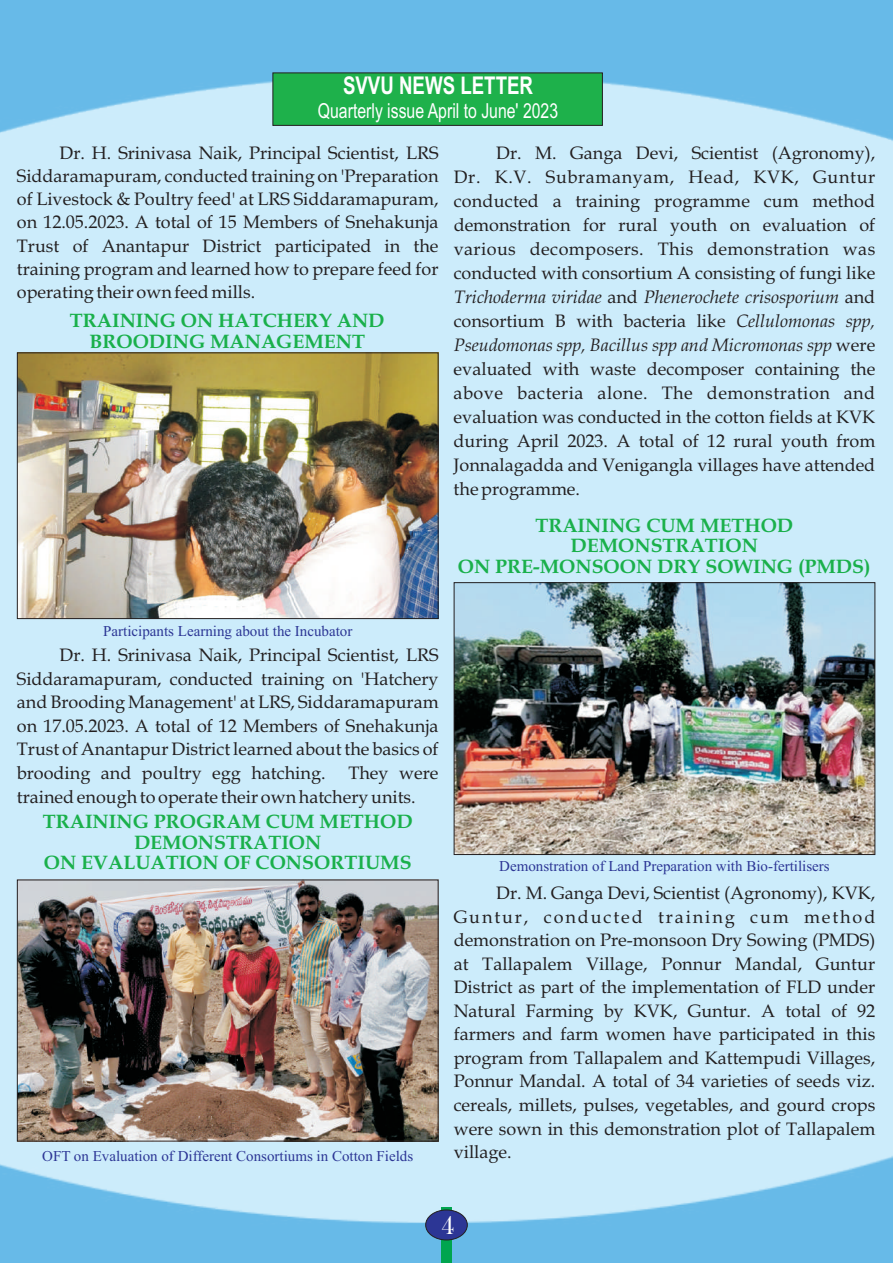
<style>
.page{position:relative;width:893px;height:1263px;background:#fff}
.page>*{position:absolute;margin:0;border:0;box-sizing:border-box;transform-origin:0 0}
.t1{font:27px "Bask Old Face";color:#fff}
.t2{font:700 24.45px "Arial";color:#fff;scale:.76 1}
.t3{font:20.7px "Arial";color:#fff;scale:.76 1}
.t4{font:700 19.5px/20.7px "Book Antiqua";color:#1ab04b;text-align:center}
.t5{font:18px/23.5px "Book Antiqua";color:#231f20;text-align:justify}
.t6{font:15px "Times New Roman";color:#2c3695}
.s1{font-style:italic}
</style>
<div class="page">
<img style="left:0;top:0;width:893px;height:1263px">
<div style="left:441px;top:1206px;width:11px;height:57px;background:#00a54f"></div>
<div style="left:425px;top:1210px;width:42px;height:30px;background:#2c3695;border:1px solid #231f20;border-radius:50%"></div>
<div style="left:272px;top:73px;width:331px;height:53px;background:#1eb14b;border:1px solid #231f20"></div>
<img style="left:19px;top:355px;width:417px;height:262px">
<div style="left:17px;top:353px;width:421px;height:266px;border:1px solid #231f20"></div>
<img style="left:19px;top:882px;width:417px;height:257px">
<div style="left:17px;top:880px;width:421px;height:261px;border:1px solid #231f20"></div>
<img style="left:456px;top:584px;width:417px;height:269px">
<div style="left:454px;top:582px;width:421px;height:273px;border:1px solid #231f20"></div>
<h2 class="t2" style="left:343px;top:76px;width:251px">SVVU NEWS LETTER</h2>
<p class="t3" style="left:318px;top:103px;width:318px">Quarterly issue April to June' 2023</p>
<p class="t5" style="left:17px;top:143px;width:423px;text-indent:43px">Dr. H. Srinivasa Naik, Principal Scientist, LRS Siddaramapuram, conducted training on 'Preparation of Livestock &amp; Poultry feed' at LRS Siddaramapuram, on 12.05.2023. A total of 15 Members of Snehakunja Trust of Anantapur District participated in the training program and learned how to prepare feed for operating their own feed mills.</p>
<p class="t4" style="left:70px;top:312px;width:316px">TRAINING ON HATCHERY AND<br>BROODING MANAGEMENT</p>
<p class="t5" style="left:454px;top:143px;width:423px;line-height:24px;text-indent:43px">Dr. M. Ganga Devi, Scientist (Agronomy), Dr. K.V. Subramanyam, Head, KVK, Guntur conducted a training programme cum method demonstration for rural youth on evaluation of various decomposers. This demonstration was conducted with consortium A consisting of fungi like <span class="s1">Trichoderma viridae</span> and <span class="s1">Phenerochete crisosporium</span> and consortium B with bacteria like <span class="s1">Cellulomonas spp, Pseudomonas spp, Bacillus spp and Micromonas spp</span> were evaluated with waste decomposer containing the above bacteria alone. The demonstration and evaluation was conducted in the cotton fields at KVK during April 2023. A total of 12 rural youth from Jonnalagadda and Venigangla villages have attended the programme.</p>
<p class="t4" style="left:458px;top:517px;width:414px">TRAINING CUM METHOD<br>DEMONSTRATION<br>ON PRE-MONSOON DRY SOWING (PMDS)</p>
<p class="t6" style="left:103px;top:625px;width:251px">Participants Learning about the Incubator</p>
<p class="t5" style="left:17px;top:645px;width:423px;text-indent:43px">Dr. H. Srinivasa Naik, Principal Scientist, LRS Siddaramapuram, conducted training on 'Hatchery and Brooding Management' at LRS, Siddaramapuram on 17.05.2023. A total of 12 Members of Snehakunja Trust of Anantapur District learned about the basics of brooding and poultry egg hatching.</p>
<p class="t5" style="left:17px;top:763px;width:423px;text-indent:332px">They were trained enough to operate their own hatchery units.</p>
<p class="t4" style="left:43px;top:813px;width:371px">TRAINING PROGRAM CUM METHOD<br>DEMONSTRATION<br>ON EVALUATION OF CONSORTIUMS</p>
<p class="t6" style="left:42px;top:1150px;width:373px">OFT on Evaluation of Different Consortiums in Cotton Fields</p>
<p class="t6" style="left:499px;top:860px;width:332px">Demonstration of Land Preparation with Bio-fertilisers</p>
<p class="t5" style="left:454px;top:883px;width:423px;text-indent:43px">Dr. M. Ganga Devi, Scientist (Agronomy), KVK, Guntur, conducted training cum method demonstration on Pre-monsoon Dry Sowing (PMDS) at Tallapalem Village, Ponnur Mandal, Guntur District as part of the implementation of FLD under Natural Farming by KVK, Guntur. A total of 92 farmers and farm women have participated in this program from Tallapalem and Kattempudi Villages, Ponnur Mandal. A total of 34 varieties of seeds viz. cereals, millets, pulses, vegetables, and gourd crops were sown in this demonstration plot of Tallapalem village.</p>
<h1 class="t1" style="left:441px;top:1215px;width:15px">4</h1>
</div>
